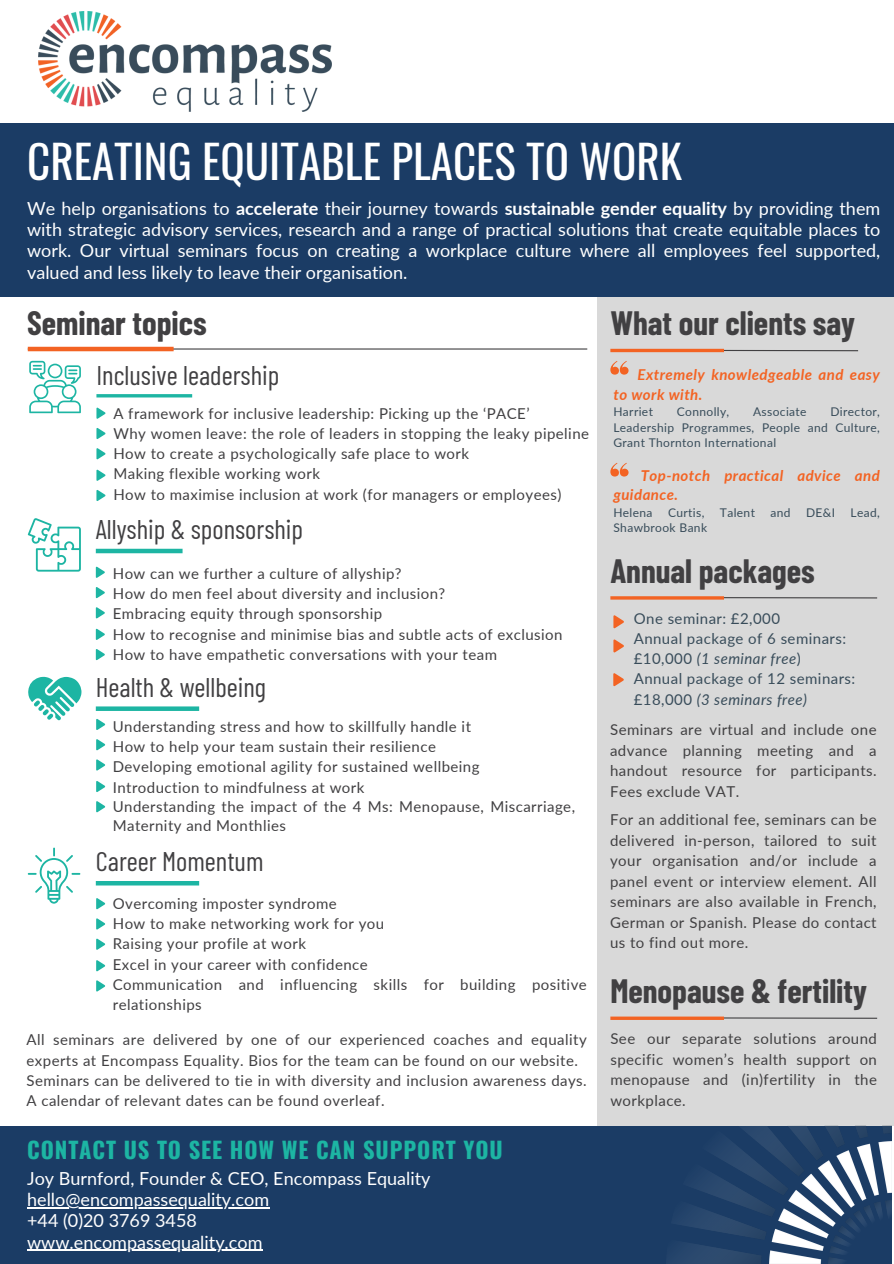
<style>
.page{position:relative;width:894px;height:1264px;background:#fff}
.page>*{position:absolute;margin:0;border:0;box-sizing:border-box;transform-origin:0 0}
.t1{font:45px "Oswald";color:#fff}
.t2{font:700 33px "Barlow Condensed";color:#414042}
.t3{font:27px "Barlow Condensed";color:#414042}
.t4{font:700 22.5px "Oswald";letter-spacing:.04em;color:#1db5a3}
.t5{font:18px/21.3px "Lato";color:#fff;text-align:justify}
.t6{font:15px/20.2px "Lato";letter-spacing:.03em;color:#414042}
.t7{font:15px/20.2px "Lato";letter-spacing:.03em;color:#384c5a}
.t8{font:italic 700 15px/19.5px "Lato";letter-spacing:.03em;color:#f36323}
.t9{font:12px/15.5px "Lato";letter-spacing:.03em;color:#384c5a;text-align:justify}
.s1{font-weight:700}
.s2{font-style:italic}
</style>
<div class="page">
<div style="left:0;top:1125px;width:891px;height:138px;background:#1b3c65"></div>
<div style="left:597px;top:283px;width:296px;height:842px;background:#d9d9d9"></div>
<div style="left:0;top:124px;width:893px;height:173px;background:#1b3c65"></div>
<img style="left:38px;top:12px;width:293px;height:100px">
<img style="left:666px;top:1125px;width:225px;height:138px">
<hr style="left:613px;top:350px;width:244px;height:1px;background:#414042">
<hr style="left:610px;top:349px;width:113px;height:3px;background:#f36323">
<hr style="left:96px;top:394px;width:96px;height:3px;background:#1db5a3">
<hr style="left:28px;top:348px;width:559px;height:1px;background:#414042">
<hr style="left:28px;top:347px;width:145px;height:4px;background:#f36323">
<svg style="left:96px;top:407px;width:9px;height:12px"></svg>
<svg style="left:96px;top:428px;width:9px;height:11px"></svg>
<svg style="left:96px;top:448px;width:9px;height:11px"></svg>
<svg style="left:96px;top:469px;width:9px;height:12px"></svg>
<svg style="left:96px;top:490px;width:9px;height:11px"></svg>
<svg style="left:29px;top:361px;width:52px;height:52px"></svg>
<hr style="left:632px;top:597px;width:244px;height:1px;background:#414042">
<hr style="left:610px;top:596px;width:113px;height:3px;background:#f36323">
<svg style="left:613px;top:615px;width:10px;height:13px"></svg>
<svg style="left:613px;top:639px;width:10px;height:13px"></svg>
<svg style="left:613px;top:673px;width:10px;height:13px"></svg>
<svg style="left:610px;top:361px;width:18px;height:13px"></svg>
<svg style="left:610px;top:463px;width:18px;height:13px"></svg>
<div style="left:96px;top:548px;width:86px;height:5px;background:#1db5a3"></div>
<svg style="left:28px;top:518px;width:53px;height:53px"></svg>
<svg style="left:96px;top:566px;width:9px;height:12px"></svg>
<svg style="left:96px;top:587px;width:9px;height:11px"></svg>
<svg style="left:96px;top:607px;width:9px;height:11px"></svg>
<svg style="left:96px;top:628px;width:9px;height:12px"></svg>
<svg style="left:96px;top:649px;width:9px;height:11px"></svg>
<div style="left:96px;top:706px;width:103px;height:5px;background:#1db5a3"></div>
<svg style="left:28px;top:676px;width:54px;height:44px"></svg>
<svg style="left:96px;top:719px;width:9px;height:11px"></svg>
<svg style="left:96px;top:739px;width:9px;height:11px"></svg>
<svg style="left:96px;top:759px;width:9px;height:11px"></svg>
<svg style="left:96px;top:781px;width:9px;height:11px"></svg>
<svg style="left:96px;top:801px;width:9px;height:11px"></svg>
<svg style="left:28px;top:847px;width:52px;height:56px"></svg>
<hr style="left:96px;top:881px;width:103px;height:4px;background:#1db5a3">
<svg style="left:96px;top:898px;width:9px;height:11px"></svg>
<svg style="left:96px;top:918px;width:9px;height:11px"></svg>
<svg style="left:96px;top:938px;width:9px;height:11px"></svg>
<svg style="left:96px;top:960px;width:9px;height:11px"></svg>
<svg style="left:96px;top:980px;width:9px;height:11px"></svg>
<hr style="left:632px;top:1017px;width:244px;height:1px;background:#414042">
<hr style="left:610px;top:1016px;width:113px;height:3px;background:#f36323">
<hr style="left:27px;top:1206px;width:242px;height:2px;background:#fff">
<hr style="left:27px;top:1249px;width:235px;height:1px;background:#fff">
<h2 class="t1" style="left:27px;top:126px;width:656px">CREATING EQUITABLE PLACES TO WORK</h2>
<p class="t5" style="left:27px;top:197px;width:854px">We help organisations to <span class="s1">accelerate</span> their journey towards <span class="s1">sustainable gender equality</span> by providing them with strategic advisory services, research and a range of practical solutions that create equitable places to work. Our virtual seminars focus on creating a workplace culture where all employees feel supported, valued and less likely to leave their organisation.</p>
<h6 class="t2" style="left:27px;top:302px;width:181px">Seminar topics</h6>
<h6 class="t3" style="left:96px;top:357px;width:184px">Inclusive leadership</h6>
<h2 class="t6" style="left:113px;top:402px;width:477px">A framework for inclusive leadership: Picking up the ‘PACE’<br>Why women leave: the role of leaders in stopping the leaky pipeline How to create a psychologically safe place to work<br>Making flexible working work<br>How to maximise inclusion at work (for managers or employees)</h2>
<h6 class="t3" style="left:96px;top:512px;width:209px">Allyship &amp; sponsorship</h6>
<h2 class="t6" style="left:113px;top:563px;width:451px">How can we further a culture of allyship?<br>How do men feel about diversity and inclusion?<br>Embracing equity through sponsorship<br>How to recognise and minimise bias and subtle acts of exclusion How to have empathetic conversations with your team</h2>
<h3 class="t3" style="left:96px;top:669px;width:172px">Health &amp; wellbeing</h3>
<p class="t6" style="left:113px;top:716px;width:463px;line-height:19.8px">Understanding stress and how to skillfully handle it<br>How to help your team sustain their resilience<br>Developing emotional agility for sustained wellbeing<br>Introduction to mindfulness at work<br>Understanding the impact of the 4 Ms: Menopause, Miscarriage, Maternity and Monthlies</p>
<h6 class="t3" style="left:96px;top:844px;width:169px">Career Momentum</h6>
<p class="t6" style="left:113px;top:892px;width:475px">Overcoming imposter syndrome<br>How to make networking work for you<br>Raising your profile at work<br>Excel in your career with confidence<br>Communication and influencing skills for building positive relationships</p>
<p class="t6" style="left:27px;top:1029px;width:561px">All seminars are delivered by one of our experienced coaches and equality experts at Encompass Equality. Bios for the team can be found on our website.<br>Seminars can be delivered to tie in with diversity and inclusion awareness days.<br>A calendar of relevant dates can be found overleaf.</p>
<h1 class="t4" style="left:27px;top:1131px;width:477px">CONTACT US TO SEE HOW WE CAN SUPPORT YOU</h1>
<p class="t5" style="left:27px;top:1166px;width:404px">Joy Burnford, Founder &amp; CEO, Encompass Equality</p>
<p class="t5" style="left:27px;top:1188px;width:243px">hello@encompassequality.com +44 (0)20 3769 3458</p>
<h6 class="t5" style="left:27px;top:1230px;width:237px">www.encompassequality.com</h6>
<h2 class="t2" style="left:610px;top:302px;width:246px">What our clients say</h2>
<p class="t8" style="left:613px;top:364px;width:268px;text-indent:24px">Extremely knowledgeable and easy to work with.</p>
<p class="t9" style="left:613px;top:404px;width:41px">Harriet</p>
<p class="t9" style="left:676px;top:404px;width:54px">Connolly,</p>
<p class="t9" style="left:753px;top:404px;width:55px">Associate</p>
<p class="t9" style="left:613px;top:404px;width:268px;text-indent:217px">Director, Leadership Programmes, People and Culture, Grant Thornton International</p>
<p class="t8" style="left:613px;top:465px;width:268px;text-indent:27px">Top-notch practical advice and guidance.</p>
<p class="t9" style="left:613px;top:504px;width:41px">Helena</p>
<p class="t9" style="left:668px;top:504px;width:38px">Curtis,</p>
<p class="t9" style="left:719px;top:504px;width:37px">Talent</p>
<p class="t9" style="left:770px;top:504px;width:22px">and</p>
<p class="t9" style="left:805px;top:504px;width:31px">DE&amp;I</p>
<p class="t9" style="left:850px;top:504px;width:31px">Lead,</p>
<p class="t9" style="left:613px;top:520px;width:95px">Shawbrook Bank</p>
<p class="t2" style="left:610px;top:549px;width:206px">Annual packages</p>
<p class="t7" style="left:633px;top:607px;width:223px">One seminar: £2,000<br>Annual package of 6 seminars: £10,000 <span class="s2">(1 seminar free</span>)<br>Annual package of 12 seminars: £18,000 <span class="s2">(3 seminars free)</span></p>
<p class="t6" style="left:610px;top:719px;width:268px;text-align:justify">Seminars are virtual and include one advance planning meeting and a handout resource for participants.<br>Fees exclude VAT.</p>
<p class="t6" style="left:610px;top:809px;width:268px;text-align:justify">For an additional fee, seminars can be delivered in-person, tailored to suit your organisation and/or include a panel event or interview element. All seminars are also available in French, German or Spanish. Please do contact us to find out more.</p>
<h3 class="t2" style="left:610px;top:969px;width:258px">Menopause &amp; fertility</h3>
<p class="t6" style="left:610px;top:1027px;width:268px;text-align:justify">See our separate solutions around specific women’s health support on menopause and (in)fertility in the workplace.</p>
</div>
